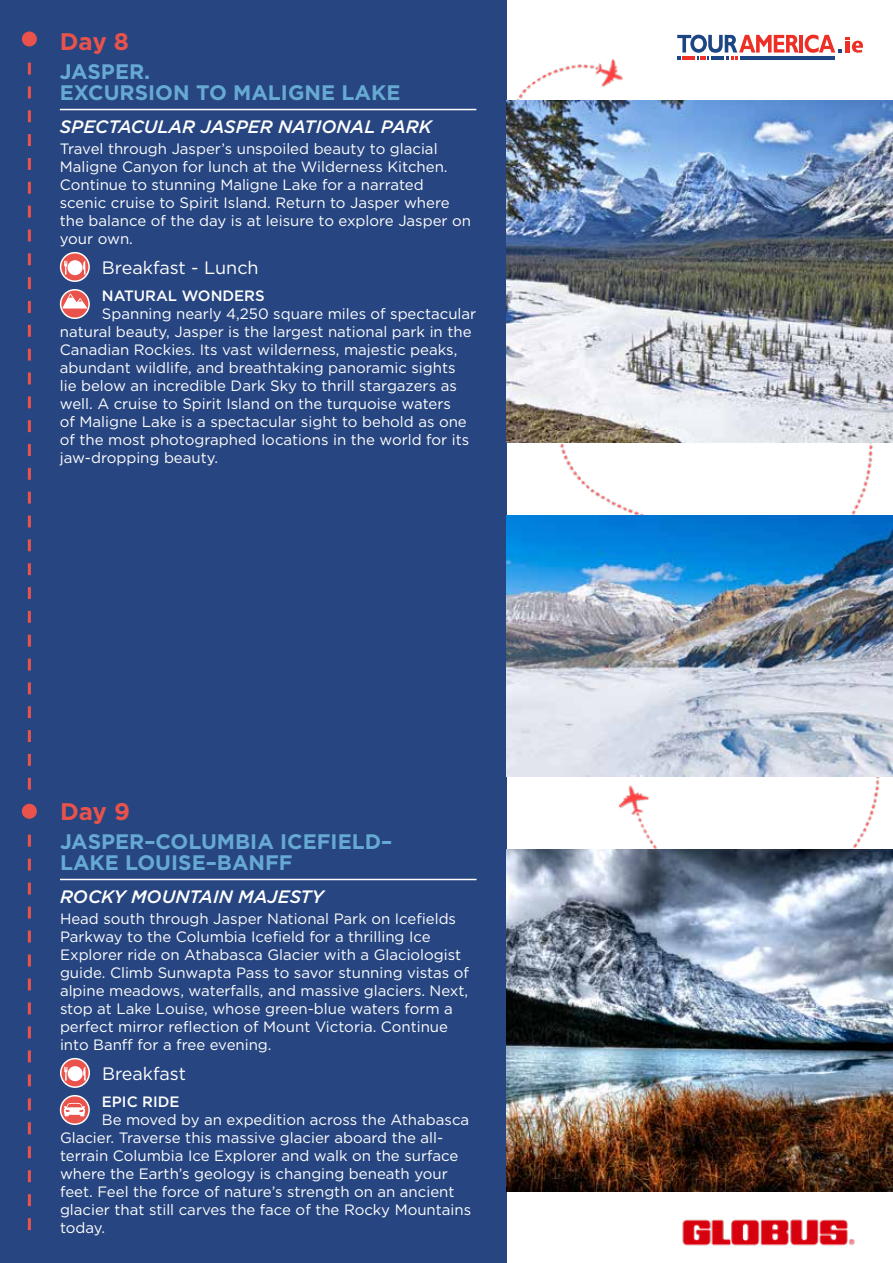
<style>
.page{position:relative;width:893px;height:1263px;background:#fff}
.page>*{position:absolute;margin:0;border:0;box-sizing:border-box;transform-origin:0 0}
.t1{font:700 24px "Gotham";letter-spacing:-.01em;color:#e9534b}
.t2{font:700 21px/21px "Gotham";color:#66aad4}
.t3{font:italic 500 18px "Gotham";color:#fff}
.t4{font:18px "Gotham";color:#fff}
.t5{font:15px/18px "Gotham";color:#fff}
.t6{font:500 15px "Gotham";color:#fff}
</style>
<div class="page">
<img style="left:506px;top:442px;width:387px;height:407px">
<div style="left:0;top:0;width:506px;height:1263px;background:#274580"></div>
<img style="left:682px;top:1219px;width:173px;height:27px">
<hr style="left:799px;top:35px;width:4px;height:18px;background:#ed2f26">
<svg style="left:677px;top:35px;width:122px;height:25px"></svg>
<hr style="left:711px;top:56px;width:13px;height:4px;background:#1c4584">
<hr style="left:741px;top:56px;width:94px;height:4px;background:#1c4584">
<svg style="left:805px;top:35px;width:58px;height:18px"></svg>
<div style="left:22px;top:32px;width:15px;height:15px;background:#e9534b;border-radius:50%"></div>
<div style="left:22px;top:804px;width:15px;height:15px;background:#e9534b;border-radius:50%"></div>
<svg style="left:28px;top:63px;width:3px;height:727px"></svg>
<svg style="left:28px;top:835px;width:3px;height:395px"></svg>
<hr style="left:60px;top:109px;width:416px;height:1px;background:#fff">
<hr style="left:60px;top:879px;width:416px;height:1px;background:#fff">
<div style="left:61px;top:253px;width:28px;height:28px;background:#e9534b;border-radius:50%"></div>
<div style="left:60px;top:252px;width:30px;height:30px;border:2px solid #fff;border-radius:50%"></div>
<svg style="left:64px;top:260px;width:22px;height:15px"></svg>
<div style="left:61px;top:1059px;width:28px;height:28px;background:#e9534b;border-radius:50%"></div>
<div style="left:60px;top:1058px;width:30px;height:30px;border:2px solid #fff;border-radius:50%"></div>
<svg style="left:64px;top:1066px;width:22px;height:15px"></svg>
<svg style="left:61px;top:1096px;width:28px;height:28px"></svg>
<div style="left:60px;top:1095px;width:30px;height:30px;border:2px solid #fff;border-radius:50%"></div>
<svg style="left:64px;top:1103px;width:21px;height:13px"></svg>
<svg style="left:61px;top:290px;width:28px;height:28px"></svg>
<div style="left:60px;top:289px;width:30px;height:30px;border:2px solid #fff;border-radius:50%"></div>
<svg style="left:62px;top:293px;width:25px;height:15px"></svg>
<img style="left:506px;top:516px;width:387px;height:260px">
<img style="left:506px;top:849px;width:387px;height:343px">
<img style="left:506px;top:100px;width:387px;height:342px">
<h1 class="t1" style="left:60px;top:26px;width:71px">Day 8</h1>
<h2 class="t2" style="left:60px;top:61px;width:342px">JASPER.<br>EXCURSION TO MALIGNE LAKE</h2>
<p class="t3" style="left:60px;top:115px;width:373px">SPECTACULAR JASPER NATIONAL PARK</p>
<p class="t5" style="left:60px;top:140px;width:413px">Travel through Jasper’s unspoiled beauty to glacial Maligne Canyon for lunch at the Wilderness Kitchen.<br>Continue to stunning Maligne Lake for a narrated scenic cruise to Spirit Island. Return to Jasper where the balance of the day is at leisure to explore Jasper on your own.</p>
<p class="t4" style="left:102px;top:256px;width:158px">Breakfast - Lunch</p>
<p class="t6" style="left:102px;top:286px;width:164px">NATURAL WONDERS</p>
<p class="t5" style="left:60px;top:304px;width:418px;text-indent:42px">Spanning nearly 4,250 square miles of spectacular natural beauty, Jasper is the largest national park in the Canadian Rockies. Its vast wilderness, majestic peaks, abundant wildlife, and breathtaking panoramic sights<br>lie below an incredible Dark Sky to thrill stargazers as well. A cruise to Spirit Island on the turquoise waters<br>of Maligne Lake is a spectacular sight to behold as one of the most photographed locations in the world for its jaw-dropping beauty.</p>
<h1 class="t1" style="left:60px;top:796px;width:71px">Day 9</h1>
<h2 class="t2" style="left:60px;top:831px;width:334px">JASPER–COLUMBIA ICEFIELD–<br>LAKE LOUISE–BANFF</h2>
<p class="t3" style="left:60px;top:885px;width:265px">ROCKY MOUNTAIN MAJESTY</p>
<p class="t5" style="left:60px;top:909px;width:411px">Head south through Jasper National Park on Icefields Parkway to the Columbia Icefield for a thrilling Ice Explorer ride on Athabasca Glacier with a Glaciologist guide. Climb Sunwapta Pass to savor stunning vistas of alpine meadows, waterfalls, and massive glaciers. Next, stop at Lake Louise, whose green-blue waters form a perfect mirror reflection of Mount Victoria. Continue into Banff for a free evening.</p>
<p class="t4" style="left:102px;top:1062px;width:86px">Breakfast</p>
<p class="t6" style="left:102px;top:1092px;width:79px">EPIC RIDE</p>
<p class="t5" style="left:60px;top:1110px;width:413px;text-indent:42px">Be moved by an expedition across the Athabasca Glacier. Traverse this massive glacier aboard the all&shy;terrain Columbia Ice Explorer and walk on the surface where the Earth’s geology is changing beneath your feet. Feel the force of nature’s strength on an ancient glacier that still carves the face of the Rocky Mountains today.</p>
</div>
